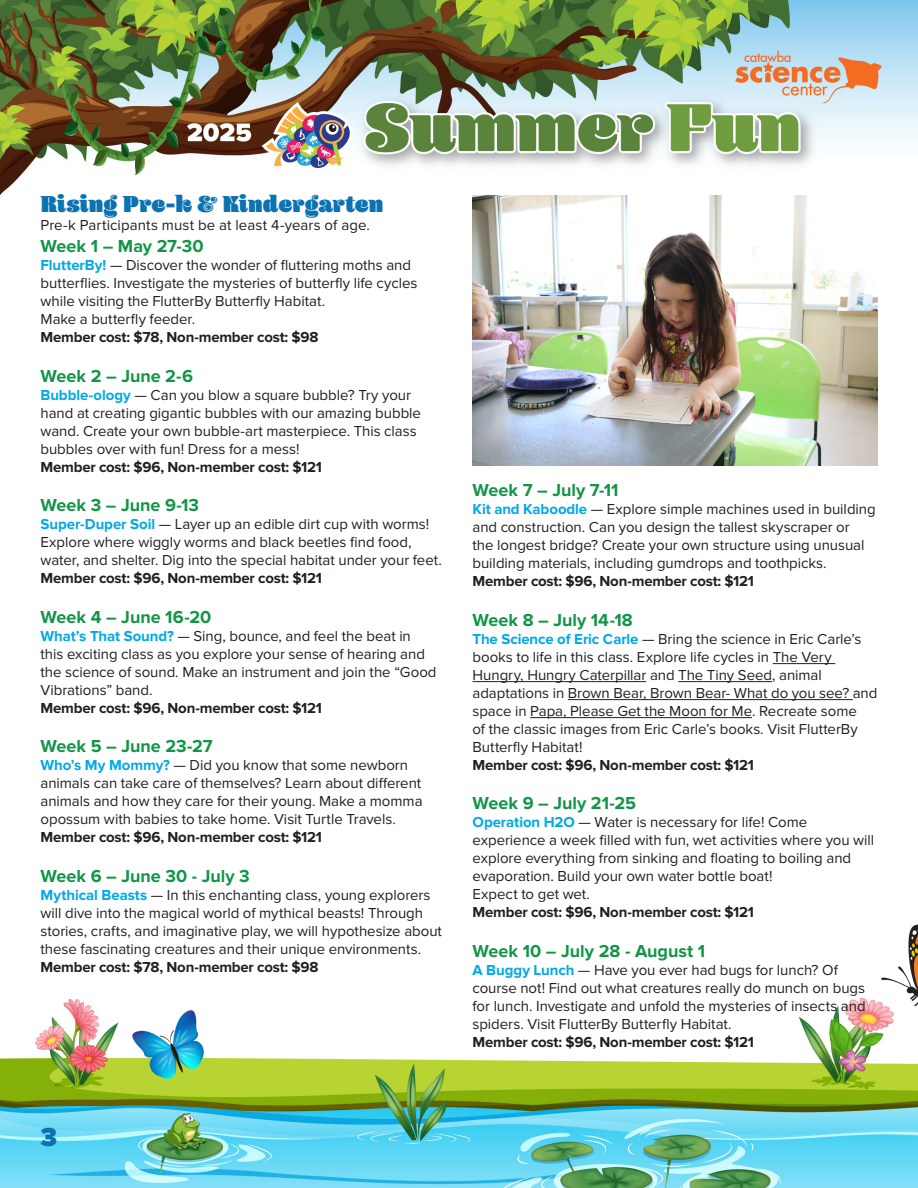
<style>
.page{position:relative;width:918px;height:1188px;background:#fff}
.page>*{position:absolute;margin:0;border:0;box-sizing:border-box;transform-origin:0 0}
.t1{font:900 27px "Proxima Nova";color:#0c73b3}
.t2{font:900 24px "Blenny";letter-spacing:.005em;color:#0c73b3}
.t3{font:700 18px "Proxima Nova";color:#119547}
.t4{font:15px/18px "Proxima Nova";letter-spacing:-.005em;color:#231f20}
.t5{font:700 15px "Proxima Nova";letter-spacing:-.015em;color:#231f20}
.s1{font-weight:700;color:#00a9e7}
.s2{font-weight:700}
</style>
<div class="page">
<img style="left:0;top:924px;width:918px;height:264px">
<img style="left:0;top:0;width:918px;height:196px">
<hr style="left:773px;top:663px;width:62px;height:1px;background:#231f20">
<hr style="left:472px;top:681px;width:174px;height:1px;background:#231f20">
<hr style="left:678px;top:681px;width:94px;height:1px;background:#231f20">
<hr style="left:568px;top:699px;width:285px;height:1px;background:#231f20">
<hr style="left:530px;top:717px;width:222px;height:1px;background:#231f20">
<img style="left:472px;top:196px;width:405px;height:270px">
<p class="t2" style="left:40px;top:190px;width:345px">Rising Pre-k &amp; Kindergarten</p>
<p class="t4" style="left:40px;top:217px;width:331px">Pre-k Participants must be at least 4-years of age.</p>
<p class="t3" style="left:40px;top:236px;width:165px">Week 1 – May 27-30</p>
<p class="t4" style="left:40px;top:256px;width:378px"><span class="s1">FlutterBy!</span> — Discover the wonder of fluttering moths and butterflies. Investigate the mysteries of butterfly life cycles while visiting the FlutterBy Butterfly Habitat.</p>
<p class="t4" style="left:40px;top:310px;width:156px">Make a butterfly feeder.</p>
<p class="t5" style="left:40px;top:328px;width:280px">Member cost: $78, Non-member cost: $98</p>
<p class="t3" style="left:40px;top:365px;width:154px">Week 2 – June 2-6</p>
<p class="t4" style="left:40px;top:386px;width:382px"><span class="s1">Bubble-ology</span> — Can you blow a square bubble? Try your hand at creating gigantic bubbles with our amazing bubble wand. Create your own bubble-art masterpiece. This class bubbles over with fun! Dress for a mess!</p>
<p class="t5" style="left:40px;top:458px;width:283px">Member cost: $96, Non-member cost: $121</p>
<p class="t3" style="left:40px;top:495px;width:160px">Week 3 – June 9-13</p>
<p class="t4" style="left:40px;top:516px;width:403px"><span class="s1">Super-Duper Soil</span> — Layer up an edible dirt cup with worms!<br>Explore where wiggly worms and black beetles find food, water, and shelter. Dig into the special habitat under your feet.</p>
<p class="t5" style="left:40px;top:569px;width:283px">Member cost: $96, Non-member cost: $121</p>
<p class="t3" style="left:40px;top:606px;width:172px">Week 4 – June 16-20</p>
<p class="t4" style="left:40px;top:627px;width:398px"><span class="s1">What’s That Sound?</span> — Sing, bounce, and feel the beat in this exciting class as you explore your sense of hearing and the science of sound. Make an instrument and join the “Good Vibrations” band.</p>
<p class="t5" style="left:40px;top:699px;width:283px">Member cost: $96, Non-member cost: $121</p>
<p class="t3" style="left:40px;top:736px;width:174px">Week 5 – June 23-27</p>
<p class="t4" style="left:40px;top:757px;width:384px"><span class="s1">Who’s My Mommy?</span> — Did you know that some newborn animals can take care of themselves? Learn about different animals and how they care for their young. Make a momma opossum with babies to take home. Visit Turtle Travels.</p>
<p class="t5" style="left:40px;top:829px;width:283px">Member cost: $96, Non-member cost: $121</p>
<p class="t3" style="left:40px;top:866px;width:211px">Week 6 – June 30 - July 3</p>
<p class="t4" style="left:40px;top:886px;width:403px"><span class="s1">Mythical Beasts</span> — In this enchanting class, young explorers will dive into the magical world of mythical beasts! Through stories, crafts, and imaginative play, we will hypothesize about these fascinating creatures and their unique environments.<br><span class="s2">Member cost: $78, Non-member cost: $98</span></p>
<p class="t3" style="left:472px;top:480px;width:148px">Week 7 – July 7-11</p>
<p class="t4" style="left:472px;top:501px;width:405px"><span class="s1">Kit and Kaboodle</span> — Explore simple machines used in building and construction. Can you design the tallest skyscraper or<br>the longest bridge? Create your own structure using unusual building materials, including gumdrops and toothpicks.</p>
<p class="t5" style="left:472px;top:572px;width:283px">Member cost: $96, Non-member cost: $121</p>
<p class="t3" style="left:472px;top:609px;width:162px">Week 8 – July 14-18</p>
<p class="t4" style="left:472px;top:630px;width:407px"><span class="s1">The Science of Eric Carle</span> — Bring the science in Eric Carle’s books to life in this class. Explore life cycles in The Very Hungry, Hungry Caterpillar and The Tiny Seed, animal adaptations in Brown Bear, Brown Bear- What do you see? and space in Papa, Please Get the Moon for Me. Recreate some<br>of the classic images from Eric Carle’s books. Visit FlutterBy Butterfly Habitat!</p>
<p class="t5" style="left:473px;top:756px;width:283px">Member cost: $96, Non-member cost: $121</p>
<p class="t3" style="left:473px;top:793px;width:165px">Week 9 – July 21-25</p>
<p class="t4" style="left:473px;top:814px;width:403px"><span class="s1">Operation H2O</span> — Water is necessary for life! Come experience a week filled with fun, wet activities where you will explore everything from sinking and floating to boiling and evaporation. Build your own water bottle boat!</p>
<p class="t4" style="left:473px;top:886px;width:119px">Expect to get wet.</p>
<p class="t5" style="left:473px;top:904px;width:283px">Member cost: $96, Non-member cost: $121</p>
<p class="t3" style="left:473px;top:940px;width:234px">Week 10 – July 28 - August 1</p>
<p class="t4" style="left:473px;top:961px;width:395px"><span class="s1">A Buggy Lunch</span> — Have you ever had bugs for lunch? Of course not! Find out what creatures really do munch on bugs for lunch. Investigate and unfold the mysteries of insects and spiders. Visit FlutterBy Butterfly Habitat.</p>
<p class="t5" style="left:473px;top:1033px;width:283px">Member cost: $96, Non-member cost: $121</p>
<p class="t1" style="left:40px;top:1122px;width:18px">3</p>
</div>
